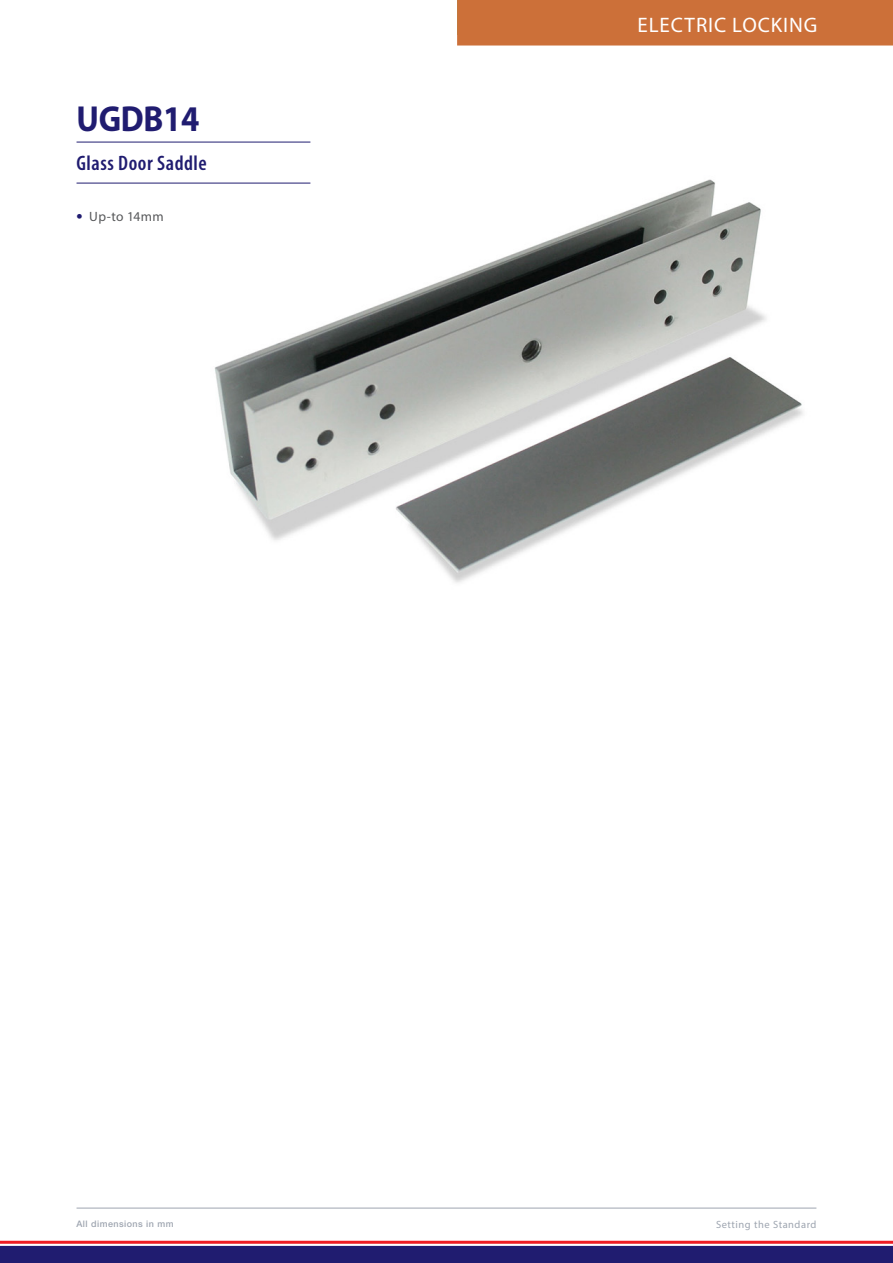
<style>
.page{position:relative;width:893px;height:1263px;background:#fff}
.page>*{position:absolute;margin:0;border:0;box-sizing:border-box;transform-origin:0 0}
.t1{font:700 36.3px "Myriad Pro";letter-spacing:-.01em;color:#201c70;scale:.91 1}
.ElectricLocking_Sect{font:21px "Myriad Pro";letter-spacing:.045em;color:#fff}
.t2{font:600 condensed 21px "Myriad Pro";letter-spacing:.025em;color:#201c70}
.t3{font:13.5px "Myriad Pro";letter-spacing:.025em;color:#57585a}
.t4{font:10.5px "Myriad Pro";letter-spacing:.05em;color:#9ea5b0}
.t5{font:500 9px "Helvetica Neue LT Std";letter-spacing:.05em;color:#9ea5b0}
.s1{font-weight:700;font-size:18px;color:#201c70}
</style>
<div class="page">
<hr style="left:0;top:1241px;width:893px;height:3px;background:#ee1d23">
<div style="left:0;top:1246px;width:893px;height:17px;background:#201c70"></div>
<hr style="left:77px;top:1208px;width:739px;height:1px;background:#9ea5b0">
<div style="left:457px;top:0;width:436px;height:46px;background:#cc7039"></div>
<img style="left:156px;top:141px;width:647px;height:442px">
<hr style="left:77px;top:142px;width:233px;height:1px;background:#201c70">
<hr style="left:77px;top:183px;width:233px;height:1px;background:#201c70">
<h1 class="t1" style="left:77px;top:95px;width:137px">UGDB14</h1>
<h2 class="t2" style="left:77px;top:151px;width:132px">Glass Door Saddle</h2>
<p class="t3" style="left:77px;top:208px;width:89px"><span class="s1">•</span> Up-to 14mm</p>
<p class="ElectricLocking_Sect" style="left:637px;top:12px;width:182px">Electric Locking</p>
<p class="t5" style="left:77px;top:1218px;width:99px">All dimensions in mm</p>
<p class="t4" style="left:716px;top:1218px;width:102px">Setting the Standard</p>
</div>
